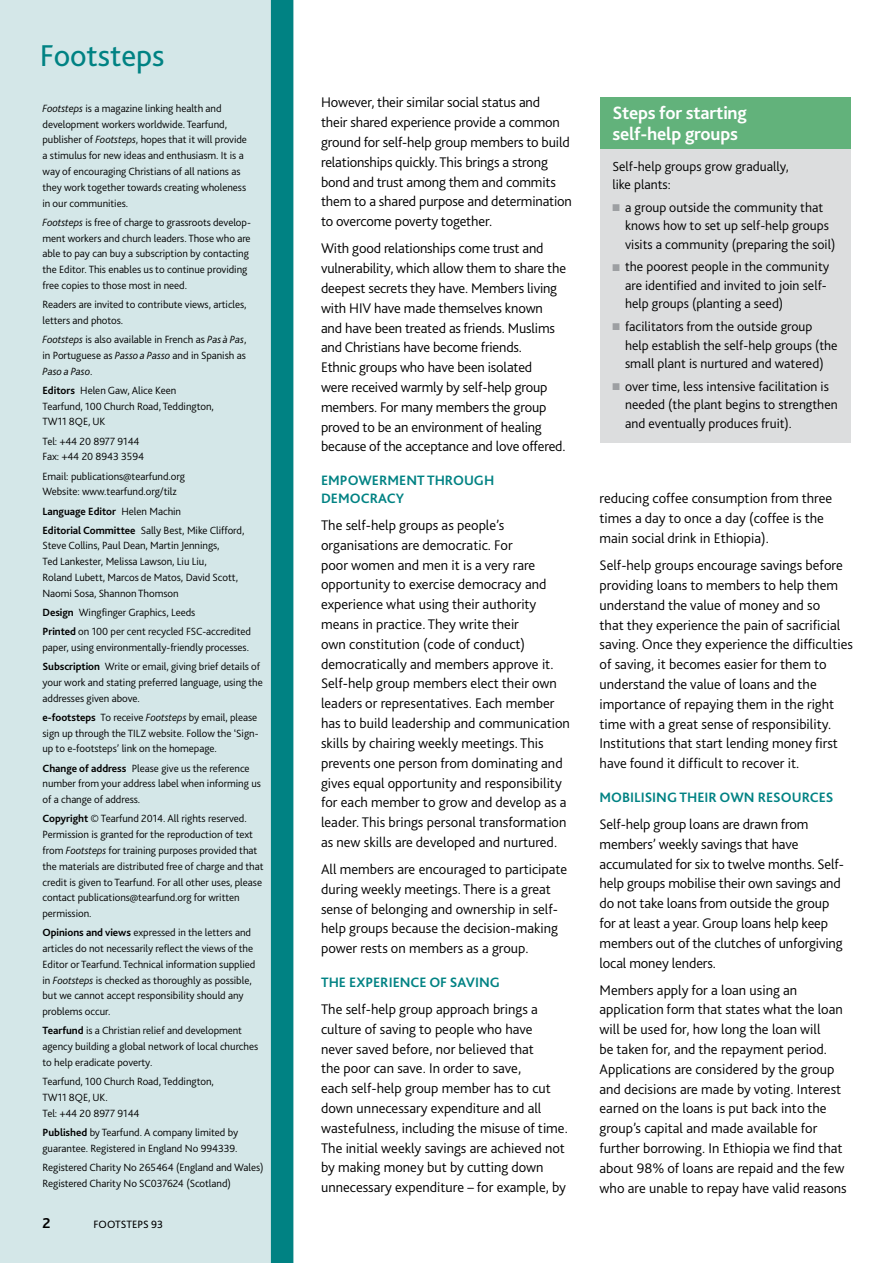
<style>
.page{position:relative;width:893px;height:1263px;background:#fff}
.page>*{position:absolute;margin:0;border:0;box-sizing:border-box;transform-origin:0 0}
.t1{font:31.5px "Bliss 2";color:#008283}
.t2{font:700 18.75px/21px "Bliss 2";letter-spacing:-.01em;color:#fff}
.t3{font:700 15px "Bliss 2";color:#000}
.t4{font:300 14.55px/19.8px "Bliss 2";color:#000}
.t5{font:700 14.25px/18px "Bliss 2";color:#008283}
.t6{font:300 13.8px/18.5px "Bliss 2";color:#000}
.t7{font:11.1px "Bliss 2";color:#000}
.t8{font:300 10.95px/15.8px "Bliss 2";letter-spacing:-.005em;color:#000}
.s1{font-style:italic}
.s2{font-weight:700}
.s3{color:#9d9fa2}
</style>
<div class="page">
<div style="left:0;top:0;width:286px;height:1263px;background:#d4e7e8"></div>
<div style="left:271px;top:0;width:22px;height:1263px;background:#008283"></div>
<div style="left:600px;top:149px;width:250px;height:293px;background:#dcddde"></div>
<div style="left:600px;top:98px;width:250px;height:51px;background:#62b27b"></div>
<h1 class="t1" style="left:40px;top:36px;width:126px">Footsteps</h1>
<p class="t8" style="left:43px;top:100px;width:206px"><span class="s1">Footsteps</span> is a magazine linking health and development workers worldwide. Tearfund, publisher of <span class="s1">Footsteps</span>, hopes that it will provide a stimulus for new ideas and enthusiasm. It is a way of encouraging Christians of all nations as they work together towards creating wholeness in our communities.</p>
<p class="t8" style="left:43px;top:214px;width:210px"><span class="s1">Footsteps</span> is free of charge to grassroots develop&shy;ment workers and church leaders. Those who are able to pay can buy a subscription by contacting the Editor. This enables us to continue providing free copies to those most in need.</p>
<p class="t8" style="left:43px;top:296px;width:206px">Readers are invited to contribute views, articles, letters and photos.</p>
<p class="t8" style="left:43px;top:331px;width:205px;text-align:justify"><span class="s1">Footsteps</span> is also available in French as <span class="s1">Pas à Pas</span>, in Portuguese as <span class="s1">Passo a Passo</span> and in Spanish as <span class="s1">Paso a Paso</span>.</p>
<p class="t8" style="left:43px;top:382px;width:173px"><span class="s2">Editors</span> Helen Gaw, Alice Keen<br>Tearfund, 100 Church Road, Teddington,<br>TW11 8QE, UK</p>
<p class="t8" style="left:43px;top:433px;width:103px">Tel: +44 20 8977 9144<br>Fax: +44 20 8943 3594</p>
<p class="t8" style="left:43px;top:468px;width:144px">Email: publications@tearfund.org<br>Website: www.tearfund.org/tilz</p>
<p class="t8" style="left:43px;top:501px;width:203px;line-height:19.2px"><span class="s2">Language Editor</span> Helen Machin<br><span class="s2">Editorial Committee</span> Sally Best, Mike Clifford,</p>
<p class="t8" style="left:43px;top:538px;width:197px">Steve Collins, Paul Dean, Martin Jennings,<br>Ted Lankester, Melissa Lawson, Liu Liu, Roland Lubett, Marcos de Matos, David Scott, Naomi Sosa, Shannon Thomson</p>
<p class="t8" style="left:43px;top:602px;width:210px;line-height:19.2px"><span class="s2">Design</span> Wingfinger Graphics, Leeds<br><span class="s2">Printed</span> on 100 per cent recycled FSC-accredited</p>
<p class="t8" style="left:43px;top:637px;width:219px;line-height:19.2px">paper, using environmentally-friendly processes.<br><span class="s2">Subscription</span> Write or email, giving brief details of</p>
<p class="t8" style="left:43px;top:674px;width:222px">your work and stating preferred language, using the addresses given above.</p>
<p class="t8" style="left:43px;top:709px;width:218px;text-align:justify"><span class="s2">e-footsteps</span> To receive <span class="s1">Footsteps</span> by email, please sign up through the TILZ website. Follow the ‘Sign&shy;up to e-footsteps’ link on the homepage.</p>
<p class="t8" style="left:43px;top:760px;width:220px"><span class="s2">Change of address</span> Please give us the reference number from your address label when informing us of a change of address.</p>
<p class="t8" style="left:43px;top:811px;width:222px"><span class="s2">Copyright</span> © Tearfund 2014. All rights reserved.<br>Permission is granted for the reproduction of text from <span class="s1">Footsteps</span> for training purposes provided that the materials are distributed free of charge and that credit is given to Tearfund. For all other uses, please contact publications@tearfund.org for written permission.</p>
<p class="t8" style="left:43px;top:924px;width:214px"><span class="s2">Opinions and views</span> expressed in the letters and articles do not necessarily reflect the views of the Editor or Tearfund. Technical information supplied in <span class="s1">Footsteps</span> is checked as thoroughly as possible, but we cannot accept responsibility should any problems occur.</p>
<p class="t8" style="left:43px;top:1022px;width:217px"><span class="s2">Tearfund</span> is a Christian relief and development agency building a global network of local churches to help eradicate poverty.</p>
<p class="t8" style="left:43px;top:1073px;width:173px">Tearfund, 100 Church Road, Teddington,<br>TW11 8QE, UK.<br>Tel: +44 20 8977 9144</p>
<p class="t8" style="left:43px;top:1124px;width:197px"><span class="s2">Published</span> by Tearfund. A company limited by guarantee. Registered in England No 994339.</p>
<p class="t8" style="left:43px;top:1159px;width:223px">Registered Charity No 265464 (England and Wales)<br>Registered Charity No SC037624 (Scotland)</p>
<p class="t3" style="left:43px;top:1213px;width:10px">2</p>
<p class="t7" style="left:94px;top:1217px;width:71px">FOOTSTEPS 93</p>
<p class="t4" style="left:321px;top:92px;width:252px">However, their similar social status and<br>their shared experience provide a common ground for self-help group members to build relationships quickly. This brings a strong bond and trust among them and commits them to a shared purpose and determination to overcome poverty together.</p>
<p class="t4" style="left:321px;top:238px;width:247px">With good relationships come trust and vulnerability, which allow them to share the deepest secrets they have. Members living with HIV have made themselves known and have been treated as friends. Muslims and Christians have become friends.<br>Ethnic groups who have been isolated<br>were received warmly by self-help group members. For many members the group proved to be an environment of healing because of the acceptance and love offered.</p>
<p class="t5" style="left:321px;top:471px;width:175px">Em powerm ent through democracy</p>
<p class="t4" style="left:321px;top:515px;width:250px">The self-help groups as people’s organisations are democratic. For<br>poor women and men it is a very rare opportunity to exercise democracy and experience what using their authority means in practice. They write their<br>own constitution (code of conduct) democratically and members approve it.<br>Self-help group members elect their own leaders or representatives. Each member has to build leadership and communication skills by chairing weekly meetings. This prevents one person from dominating and gives equal opportunity and responsibility for each member to grow and develop as a leader. This brings personal transformation as new skills are developed and nurtured.</p>
<p class="t4" style="left:321px;top:859px;width:248px">All members are encouraged to participate during weekly meetings. There is a great sense of belonging and ownership in self&shy;help groups because the decision-making power rests on members as a group.</p>
<p class="t5" style="left:321px;top:973px;width:180px">The experience of saving</p>
<p class="t4" style="left:321px;top:999px;width:248px">The self-help group approach brings a culture of saving to people who have never saved before, nor believed that<br>the poor can save. In order to save,<br>each self-help group member has to cut down unnecessary expenditure and all wastefulness, including the misuse of time.<br>The initial weekly savings are achieved not by making money but by cutting down unnecessary expenditure – for example, by</p>
<p class="t2" style="left:612px;top:102px;width:136px">Steps for starting self-help groups</p>
<p class="t6" style="left:612px;top:157px;width:178px">Self-help groups grow gradually, like plants:</p>
<p class="t6" style="left:625px;top:198px;width:212px;text-indent:-13px"><span class="s3">■</span> a group outside the community that knows how to set up self-help groups visits a community (preparing the soil)</p>
<p class="t6" style="left:625px;top:257px;width:206px;text-indent:-13px"><span class="s3">■</span> the poorest people in the community are identified and invited to join self&shy;help groups (planting a seed)</p>
<p class="t6" style="left:625px;top:317px;width:214px;text-indent:-13px"><span class="s3">■</span> facilitators from the outside group help establish the self-help groups (the small plant is nurtured and watered)</p>
<p class="t6" style="left:625px;top:376px;width:214px;text-indent:-13px"><span class="s3">■</span> over time, less intensive facilitation is needed (the plant begins to strengthen and eventually produces fruit).</p>
<p class="t4" style="left:600px;top:488px;width:234px">reducing coffee consumption from three times a day to once a day (coffee is the main social drink in Ethiopia).</p>
<p class="t4" style="left:600px;top:555px;width:255px">Self-help groups encourage savings before providing loans to members to help them understand the value of money and so<br>that they experience the pain of sacrificial saving. Once they experience the difficulties of saving, it becomes easier for them to understand the value of loans and the importance of repaying them in the right time with a great sense of responsibility.<br>Institutions that start lending money first have found it difficult to recover it.</p>
<p class="t5" style="left:600px;top:788px;width:234px">Mobilising their own resources</p>
<p class="t4" style="left:600px;top:814px;width:246px">Self-help group loans are drawn from members’ weekly savings that have accumulated for six to twelve months. Self&shy;help groups mobilise their own savings and do not take loans from outside the group for at least a year. Group loans help keep members out of the clutches of unforgiving local money lenders.</p>
<p class="t4" style="left:600px;top:979px;width:249px">Members apply for a loan using an application form that states what the loan will be used for, how long the loan will<br>be taken for, and the repayment period.<br>Applications are considered by the group and decisions are made by voting. Interest earned on the loans is put back into the group’s capital and made available for further borrowing. In Ethiopia we find that about 98% of loans are repaid and the few who are unable to repay have valid reasons</p>
</div>
